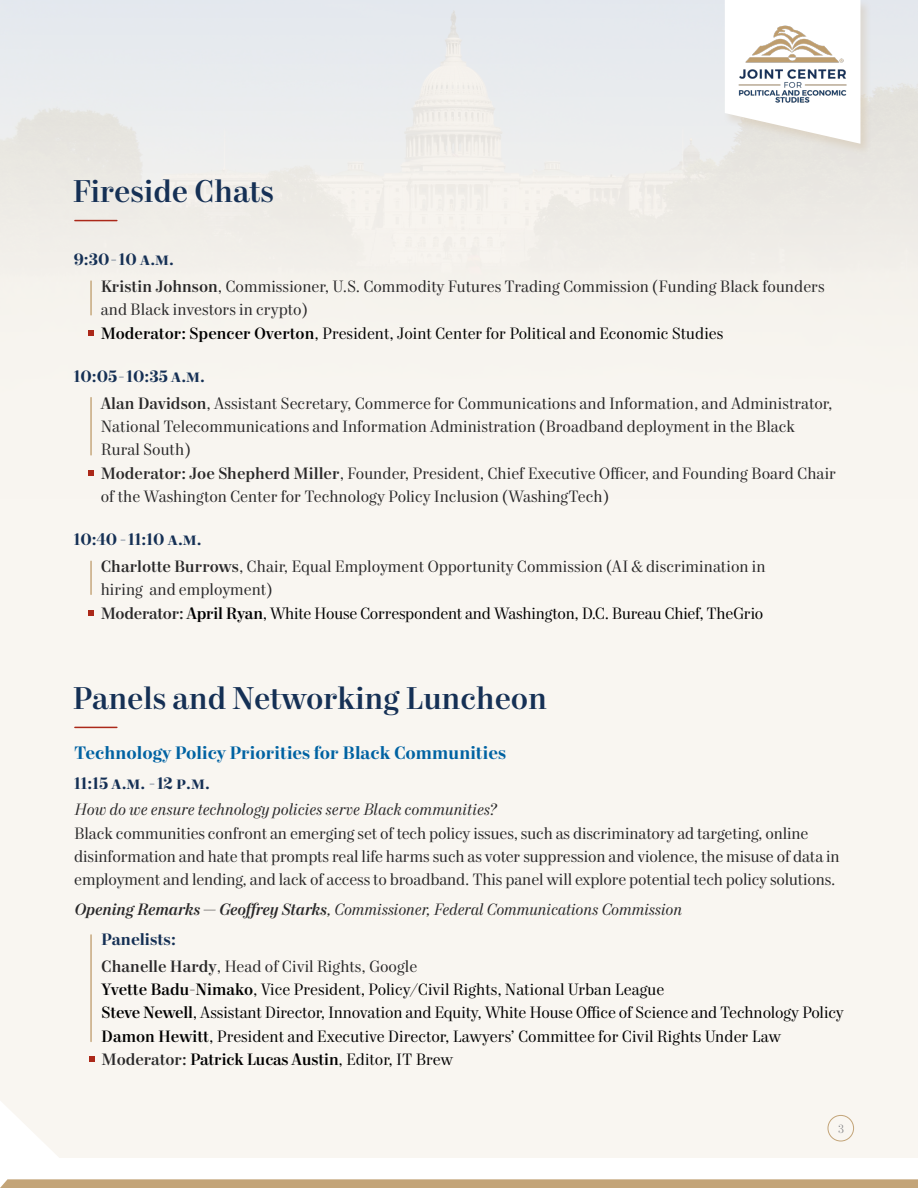
<style>
.page{position:relative;width:918px;height:1188px;background:#fff}
.page>*{position:absolute;margin:0;border:0;box-sizing:border-box;transform-origin:0 0}
.t1{font:500 31.5px "Mort Modern 09";color:#153055}
.t2{font:600 18px "Mort Modern 10";color:#0062a2}
.t3{font:16.5px/23.2px "Mort Modern 08";letter-spacing:-.005em;color:#292829}
.t4{font:16.5px/23.2px "Mort Modern 08";letter-spacing:-.005em;color:#000}
.t5{font:italic 16.5px "Mort Modern 08";letter-spacing:-.01em;color:#292829}
.t6{font:600 16.5px "Mort Modern 10";color:#153055}
.t7{font:500 16.5px "Mort Modern 09";letter-spacing:-.01em;color:#000}
.t8{font:300 12px "Mort Modern 07";color:#838386}
.s1{font-family:"Mort Modern 09";font-weight:500}
.s2{font-family:"Mort Modern 09";font-weight:500;color:#000}
.s3{color:#000}
.s4{font-family:"Mort Modern 09";font-weight:500;color:#292829}
.s5{color:#292829}
.s6{font-family:"Mort Modern 08";font-weight:400}
</style>
<div class="page">
<div style="left:0;top:513px;width:918px;height:645px;background:#f9f6f1"></div>
<img style="left:0;top:0;width:918px;height:513px">
<svg style="left:0;top:1179px;width:918px;height:9px;background:#c5a77d"></svg>
<div style="left:828px;top:1115px;width:26px;height:26px;border:1px solid #c3a478;border-radius:50%"></div>
<hr style="left:75px;top:220px;width:42px;height:1px;background:#ab2819">
<svg style="left:88px;top:330px;width:5px;height:6px"></svg>
<svg style="left:88px;top:470px;width:5px;height:6px"></svg>
<svg style="left:88px;top:610px;width:5px;height:6px"></svg>
<hr style="left:90px;top:398px;width:2px;height:57px;background:#c6a87d">
<hr style="left:90px;top:281px;width:2px;height:34px;background:#c6a87d">
<hr style="left:90px;top:561px;width:2px;height:33px;background:#c6a87d">
<hr style="left:75px;top:727px;width:42px;height:1px;background:#ab2819">
<svg style="left:89px;top:1057px;width:5px;height:5px"></svg>
<hr style="left:90px;top:935px;width:2px;height:106px;background:#c6a87d">
<div style="left:723px;top:0;width:149px;height:156px;background:#c3a478;opacity:.23"></div>
<svg style="left:725px;top:0;width:135px;height:144px"></svg>
<img style="left:738px;top:10px;width:109px;height:109px">
<h1 class="t1" style="left:72px;top:171px;width:203px">Fireside Chats</h1>
<p class="t6" style="left:74px;top:249px;width:102px">9:30 - 10 a.m.</p>
<p class="t3" style="left:101px;top:276px;width:726px"><span class="s1">Kristin Johnson</span>, Commissioner, U.S. Commodity Futures Trading Commission (Funding Black founders and Black investors in crypto)<br><span class="s2">Moderator: Spencer Overton</span><span class="s3">, President, Joint Center for Political and Economic Studies</span></p>
<p class="t6" style="left:74px;top:366px;width:133px">10:05 - 10:35 a.m.</p>
<p class="t3" style="left:101px;top:392px;width:737px"><span class="s1">Alan Davidson</span>, Assistant Secretary, Commerce for Communications and Information, and Administrator, National Telecommunications and Information Administration (Broadband deployment in the Black Rural South)<br><span class="s1">Moderator: Joe Shepherd Miller</span>, Founder, President, Chief Executive Officer, and Founding Board Chair of the Washington Center for Technology Policy Inclusion (WashingTech)</p>
<p class="t6" style="left:74px;top:529px;width:130px">10:40 - 11:10 a.m.</p>
<p class="t3" style="left:101px;top:556px;width:666px"><span class="s1">Charlotte Burrows</span>, Chair, Equal Employment Opportunity Commission (AI &amp; discrimination in hiring and employment)<br><span class="s1">Moderator:</span> <span class="s2">April Ryan</span><span class="s3">, White House Correspondent and Washington, D.C. Bureau Chief, TheGrio</span></p>
<h1 class="t1" style="left:72px;top:678px;width:476px">Panels and Networking Luncheon</h1>
<p class="t2" style="left:74px;top:741px;width:433px">Technology Policy Priorities for Black Communities</p>
<p class="t6" style="left:74px;top:772px;width:137px">11:15 a.m. - 12 p.m.</p>
<p class="t5" style="left:74px;top:800px;width:424px">How do we ensure technology policies serve Black communities?</p>
<p class="t3" style="left:74px;top:822px;width:767px">Black communities confront an emerging set of tech policy issues, such as discriminatory ad targeting, online disinformation and hate that prompts real life harms such as voter suppression and violence, the misuse of data in employment and lending, and lack of access to broadband. This panel will explore potential tech policy solutions.</p>
<p class="t5" style="left:74px;top:899px;width:609px"><span class="s1">Opening Remarks — Geoffrey Starks</span>, Commissioner, Federal Communications Commission</p>
<p class="t6" style="left:101px;top:929px;width:76px">Panelists:</p>
<p class="t4" style="left:101px;top:955px;width:744px"><span class="s4">Chanelle Hardy</span><span class="s5">, Head of Civil Rights, Google<br></span><span class="s1">Yvette Badu-Nimako</span>, Vice President, Policy/Civil Rights, National Urban League<br><span class="s1">Steve Newell</span>, Assistant Director, Innovation and Equity, White House Office of Science and Technology Policy <span class="s1">Damon Hewitt</span>, President and Executive Director, Lawyers’ Committee for Civil Rights Under Law</p>
<p class="t7" style="left:102px;top:1049px;width:353px"><span class="s5">Moderator:</span> Patrick Lucas Austin<span class="s6">, Editor, IT Brew</span></p>
<p class="t8" style="left:838px;top:1122px;width:8px">3</p>
</div>
